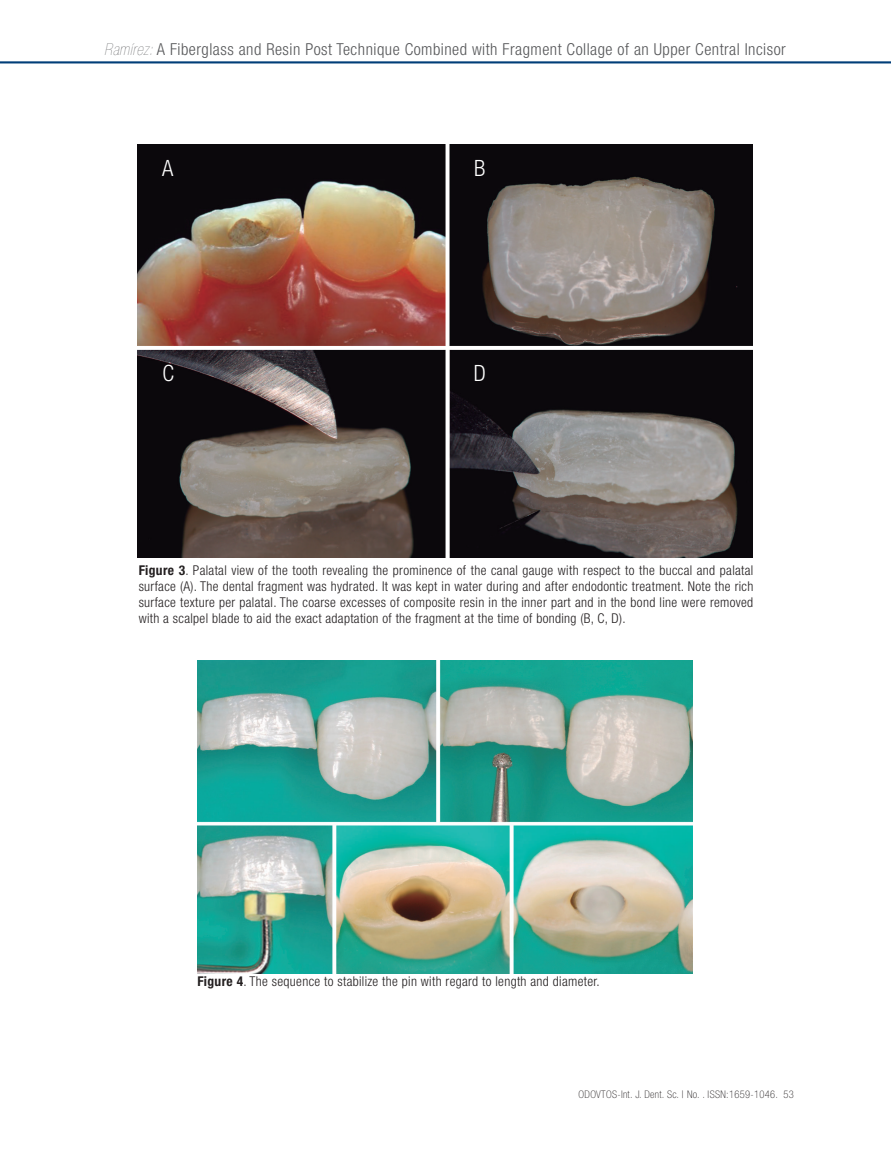
<style>
.page{position:relative;width:891px;height:1161px;background:#fff}
.page>*{position:absolute;margin:0;border:0;box-sizing:border-box;transform-origin:0 0}
.Texto_general_sin_sa{font:300 condensed 22.5px "Helvetica Neue LT Std";color:#fff}
.t1{font:300 condensed 16.5px "Helvetica Neue LT Std";letter-spacing:.03em;color:#57585a}
.fuentes_de_tablas{font:300 condensed 13.5px/16.2px "Helvetica Neue LT Std";letter-spacing:.025em;color:#231f20;text-align:justify}
.t2{font:100 condensed 10.5px "Helvetica Neue LT Std";letter-spacing:.03em;color:#231f20}
.s1{font-weight:200;font-style:italic}
.s2{font-weight:700}
</style>
<div class="page">
<svg style="left:0;top:61px;width:891px;height:2px;background:#2c5f8f"></svg>
<img style="left:138px;top:145px;width:614px;height:412px">
<img style="left:198px;top:661px;width:495px;height:312px">
<p class="t1" style="left:104px;top:40px;width:683px"><span class="s1">Ramírez:</span> A Fiberglass and Resin Post Technique Combined with Fragment Collage of an Upper Central Incisor</p>
<p class="Texto_general_sin_sa" style="left:162px;top:155px;width:13px">A</p>
<p class="Texto_general_sin_sa" style="left:474px;top:155px;width:13px">B</p>
<p class="Texto_general_sin_sa" style="left:163px;top:360px;width:13px">C</p>
<p class="Texto_general_sin_sa" style="left:474px;top:360px;width:14px">D</p>
<p class="fuentes_de_tablas" style="left:139px;top:562px;width:616px"><span class="s2">Figure 3</span>. Palatal view of the tooth revealing the prominence of the canal gauge with respect to the buccal and palatal surface (A). The dental fragment was hydrated. It was kept in water during and after endodontic treatment. Note the rich surface texture per palatal. The coarse excesses of composite resin in the inner part and in the bond line were removed with a scalpel blade to aid the exact adaptation of the fragment at the time of bonding (B, C, D).</p>
<p class="fuentes_de_tablas" style="left:197px;top:973px;width:404px"><span class="s2">Figure 4</span>. The sequence to stabilize the pin with regard to length and diameter.</p>
<p class="t2" style="left:579px;top:1088px;width:217px">ODOVTOS-Int. J. Dent. Sc. | No. . ISSN:1659-1046. 53</p>
</div>
